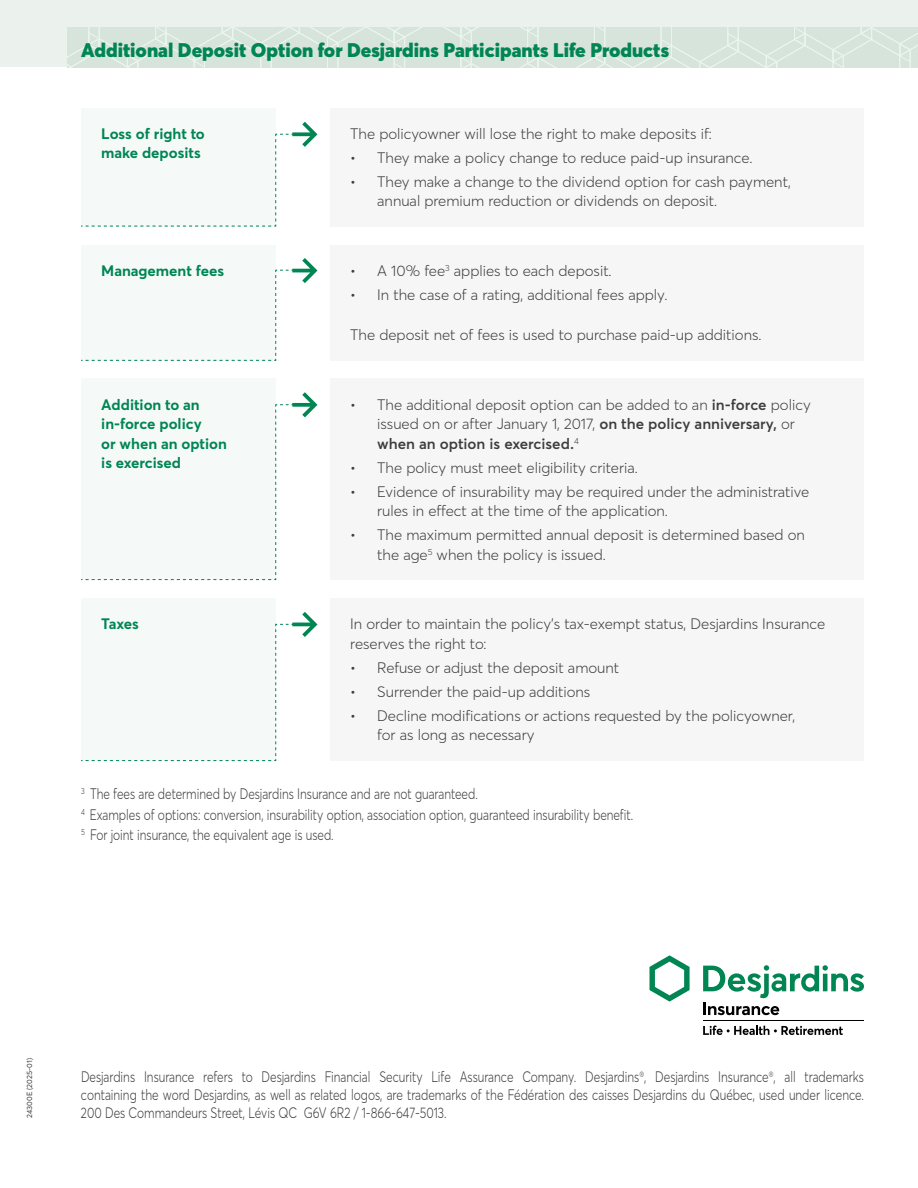
<style>
.page{position:relative;width:918px;height:1188px;background:#fff}
.page>*{position:absolute;margin:0;border:0;box-sizing:border-box;transform-origin:0 0}
.t1{font:900 19.5px "Desjardins Sans";color:#008553}
.t2{font:300 15px/19.5px "Desjardins Sans";color:#3c3c3b}
.t3{font:300 15px/18px "Desjardins Sans";color:#3c3c3b;text-align:justify;scale:.8 1}
.t4{font:700 15px/19.5px "Desjardins Sans";color:#008553}
.t5{font:7.5px "Desjardins Sans";color:#3c3c3b}
.s1{font-weight:600}
</style>
<div class="page">
<div style="left:0;top:0;width:918px;height:68px;background:#ebf2ed"></div>
<svg style="left:68px;top:27px;width:850px;height:41px;background:#d8e5dc"></svg>
<div style="left:81px;top:245px;width:195px;height:115px;background:#f5faf8"></div>
<div style="left:330px;top:245px;width:534px;height:115px;background:#f6f6f6"></div>
<div style="left:81px;top:108px;width:195px;height:119px;background:#f5faf8"></div>
<div style="left:330px;top:108px;width:534px;height:119px;background:#f6f6f6"></div>
<div style="left:81px;top:379px;width:195px;height:201px;background:#f5faf8"></div>
<div style="left:330px;top:379px;width:534px;height:201px;background:#f6f6f6"></div>
<div style="left:81px;top:598px;width:195px;height:163px;background:#f5faf8"></div>
<div style="left:330px;top:598px;width:534px;height:163px;background:#f6f6f6"></div>
<svg style="left:81px;top:612px;width:236px;height:149px"></svg>
<svg style="left:81px;top:392px;width:236px;height:188px"></svg>
<img style="left:650px;top:955px;width:214px;height:80px">
<svg style="left:81px;top:122px;width:236px;height:105px"></svg>
<svg style="left:81px;top:258px;width:236px;height:103px"></svg>
<h1 class="t1" style="left:81px;top:37px;width:590px">Additional Deposit Option for Desjardins Participants Life Products</h1>
<p class="t4" style="left:101px;top:124px;width:105px">Loss of right to make deposits</p>
<p class="t2" style="left:350px;top:124px;width:363px">The policyowner will lose the right to make deposits if:</p>
<p class="t2" style="left:350px;top:148px;width:404px">• They make a policy change to reduce paid-up insurance.</p>
<p class="t2" style="left:377px;top:172px;width:415px;text-indent:-27px">• They make a change to the dividend option for cash payment, annual premium reduction or dividends on deposit.</p>
<p class="t4" style="left:101px;top:261px;width:124px">Management fees</p>
<p class="t2" style="left:350px;top:261px;width:263px">• A 10% fee<sup>3</sup> applies to each deposit.</p>
<p class="t2" style="left:350px;top:285px;width:319px">• In the case of a rating, additional fees apply.</p>
<p class="t2" style="left:350px;top:325px;width:413px">The deposit net of fees is used to purchase paid-up additions.</p>
<p class="t4" style="left:101px;top:395px;width:127px">Addition to an in-force policy<br>or when an option is exercised</p>
<p class="t2" style="left:377px;top:395px;width:435px;text-indent:-27px">• The additional deposit option can be added to an <span class="s1">in-force</span> policy issued on or after January 1, 2017, <span class="s1">on the policy anniversary,</span> or <span class="s1">when an option is exercised.</span><sup>4</sup></p>
<p class="t2" style="left:350px;top:458px;width:289px">• The policy must meet eligibility criteria.</p>
<p class="t2" style="left:377px;top:482px;width:434px;text-indent:-27px">• Evidence of insurability may be required under the administrative rules in effect at the time of the application.</p>
<p class="t2" style="left:377px;top:525px;width:429px;text-indent:-27px">• The maximum permitted annual deposit is determined based on the age<sup>5</sup> when the policy is issued.</p>
<p class="t4" style="left:101px;top:614px;width:39px">Taxes</p>
<p class="t2" style="left:350px;top:614px;width:477px">In order to maintain the policy’s tax-exempt status, Desjardins Insurance reserves the right to:</p>
<p class="t2" style="left:350px;top:658px;width:270px">• Refuse or adjust the deposit amount</p>
<p class="t2" style="left:350px;top:682px;width:242px">• Surrender the paid-up additions</p>
<p class="t2" style="left:377px;top:706px;width:420px;text-indent:-27px">• Decline modifications or actions requested by the policyowner, for as long as necessary</p>
<p class="t3" style="left:81px;top:785px;width:498px"><sup>3</sup> The fees are determined by Desjardins Insurance and are not guaranteed.</p>
<p class="t3" style="left:81px;top:806px;width:692px"><sup>4</sup> Examples of options: conversion, insurability option, association option, guaranteed insurability benefit.</p>
<p class="t3" style="left:81px;top:826px;width:317px"><sup>5</sup> For joint insurance, the equivalent age is used.</p>
<p class="t5" style="left:25px;top:1118px;width:61px;rotate:-90deg">24300E (2025-01)</p>
<p class="t3" style="left:81px;top:1068px;width:980px">Desjardins Insurance refers to Desjardins Financial Security Life Assurance Company. Desjardins<sup>®</sup>, Desjardins Insurance<sup>®</sup>, all trademarks containing the word Desjardins, as well as related logos, are trademarks of the Fédération des caisses Desjardins du Québec, used under licence.<br>200 Des Commandeurs Street, Lévis QC G6V 6R2 / 1-866-647-5013.</p>
</div>
